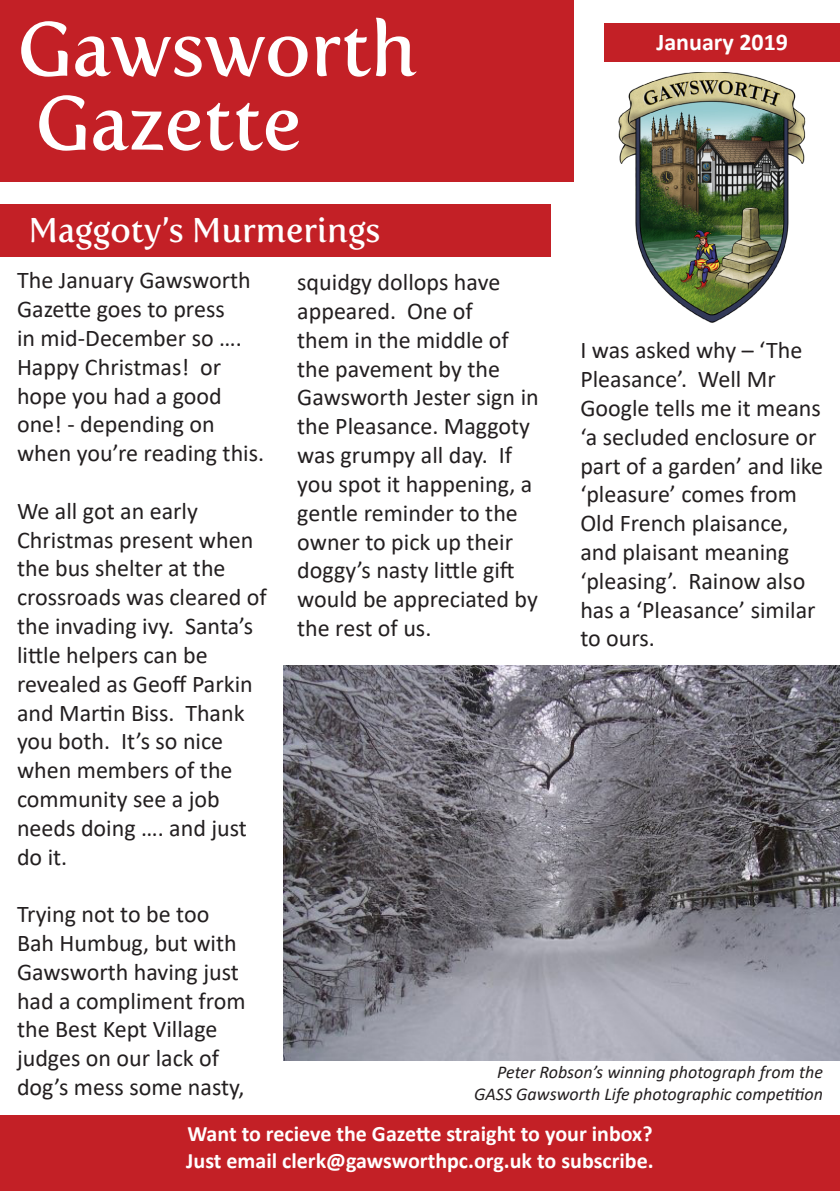
<style>
.page{position:relative;width:840px;height:1191px;background:#fff}
.page>*{position:absolute;margin:0;border:0;box-sizing:border-box;transform-origin:0 0}
.t1{font:76px/74px "Fertigo Pro";color:#fff}
.t2{font:34px "Fertigo Pro";color:#fff}
.t3{font:24px/28.8px "Calibri";color:#231f20}
.t4{font:700 24px "Calibri";color:#fff}
.t5{font:700 22px "Calibri";color:#fff}
.t6{font:italic 18px/21.6px "Calibri";color:#231f20;text-align:right}
</style>
<div class="page">
<div style="left:0;top:0;width:573px;height:181px;background:#c32026"></div>
<img style="left:618px;top:72px;width:188px;height:251px">
<div style="left:0;top:1115px;width:839px;height:76px;background:#c32026"></div>
<div style="left:604px;top:24px;width:235px;height:38px;background:#c32026"></div>
<div style="left:0;top:204px;width:550px;height:53px;background:#c32026"></div>
<img style="left:283px;top:665px;width:556px;height:395px">
<p class="t1" style="left:17px;top:12px;width:401px">Gawsworth<br>Gazette</p>
<p class="t2" style="left:28px;top:210px;width:353px">Maggoty’s Murmerings</p>
<p class="t3" style="left:17px;top:265px;width:248px">The January Gawsworth<br>Gazette goes to press<br>in mid-December so ….<br>Happy Christmas! or hope you had a good one! - depending on when you’re reading this.</p>
<p class="t3" style="left:17px;top:496px;width:251px">We all got an early<br>Christmas present when the bus shelter at the crossroads was cleared of the invading ivy. Santa’s little helpers can be revealed as Geoff Parkin and Martin Biss. Thank you both. It’s so nice when members of the community see a job needs doing …. and just do it.</p>
<p class="t3" style="left:297px;top:267px;width:243px">squidgy dollops have appeared. One of<br>them in the middle of the pavement by the<br>Gawsworth Jester sign in the Pleasance. Maggoty was grumpy all day. If you spot it happening, a gentle reminder to the owner to pick up their doggy’s nasty little gift would be appreciated by the rest of us.</p>
<p class="t4" style="left:656px;top:25px;width:133px">January 2019</p>
<p class="t3" style="left:580px;top:335px;width:244px">I was asked why – ‘The<br>Pleasance’. Well Mr<br>Google tells me it means ‘a secluded enclosure or part of a garden’ and like ‘pleasure’ comes from<br>Old French plaisance, and plaisant meaning ‘pleasing’. Rainow also has a ‘Pleasance’ similar to ours.</p>
<p class="t3" style="left:17px;top:899px;width:230px">Trying not to be too<br>Bah Humbug, but with<br>Gawsworth having just had a compliment from the Best Kept Village judges on our lack of dog’s mess some nasty,</p>
<p class="t6" style="left:474px;top:1060px;width:350px">Peter Robson’s winning photograph from the<br>GASS Gawsworth Life photographic competition</p>
<p class="t5" style="left:187px;top:1118px;width:466px">Want to recieve the Gazette straight to your inbox?</p>
<p class="t5" style="left:186px;top:1144px;width:468px">Just email clerk@gawsworthpc.org.uk to subscribe.</p>
</div>
